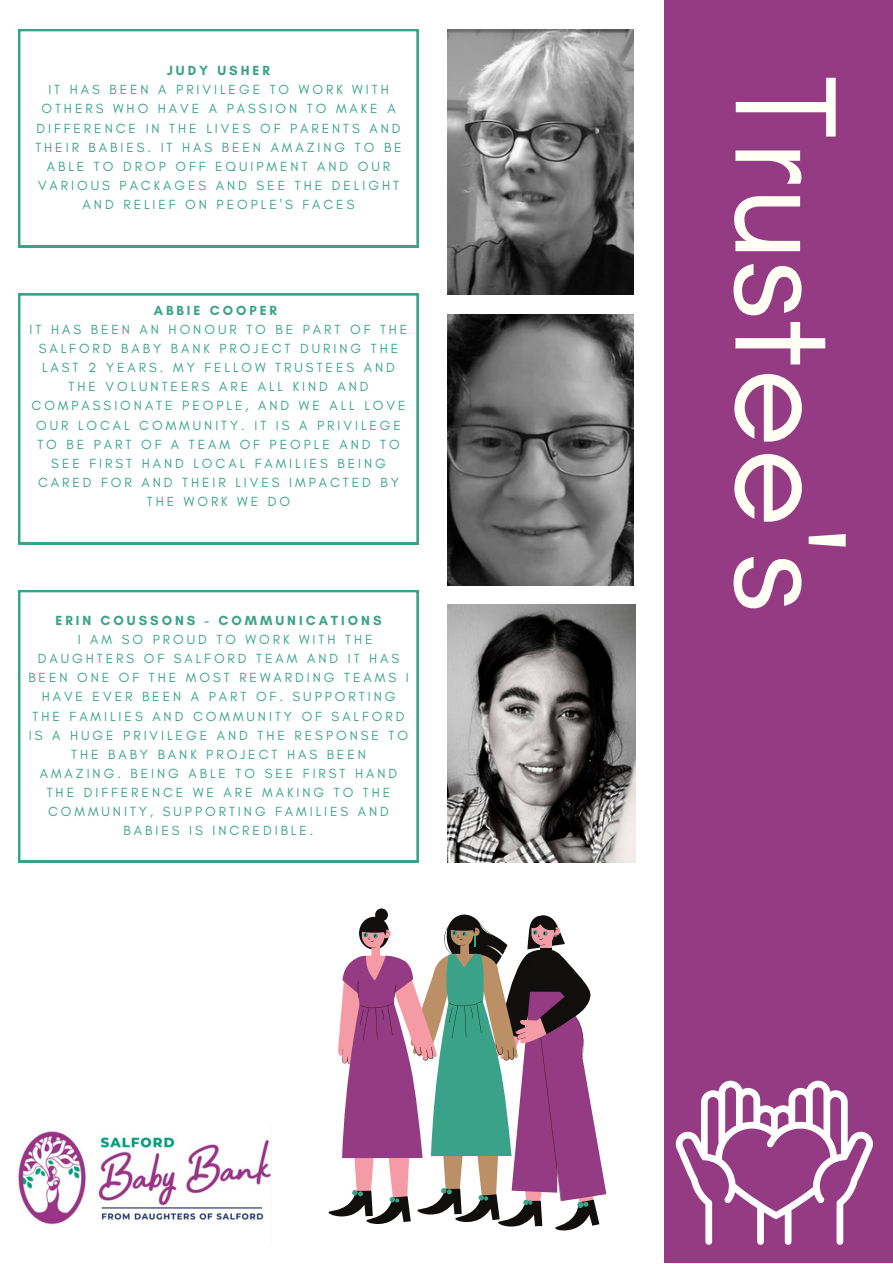
<style>
.page{position:relative;width:893px;height:1264px;background:#fff}
.page>*{position:absolute;margin:0;border:0;box-sizing:border-box;transform-origin:0 0}
.t1{font:146.85px "Glacial Indifference";color:#fffff4}
.t2{font:13.5px/19px "Glacial Indifference";letter-spacing:.22em;color:#3aa288;text-align:center}
.t3{font:700 13.5px "Glacial Indifference";letter-spacing:.22em;color:#3aa288}
</style>
<div class="page">
<div style="left:663px;top:0;width:229px;height:1262px;background:#953b83"></div>
<svg style="left:18px;top:29px;width:400px;height:218px"></svg>
<svg style="left:18px;top:293px;width:400px;height:251px"></svg>
<svg style="left:18px;top:590px;width:400px;height:272px"></svg>
<svg style="left:675px;top:1080px;width:198px;height:164px"></svg>
<img style="left:447px;top:604px;width:189px;height:258px">
<img style="left:447px;top:29px;width:186px;height:265px">
<img style="left:447px;top:314px;width:186px;height:271px">
<img style="left:18px;top:1131px;width:253px;height:94px">
<svg style="left:375px;top:908px;width:13px;height:13px"></svg>
<svg style="left:328px;top:913px;width:278px;height:317px"></svg>
<p class="t3" style="left:167px;top:62px;width:104px">JUDY USHER</p>
<p class="t2" style="left:35px;top:80px;width:368px">IT HAS BEEN A PRIVILEGE TO WORK WITH OTHERS WHO HAVE A PASSION TO MAKE A DIFFERENCE IN THE LIVES OF PARENTS AND THEIR BABIES. IT HAS BEEN AMAZING TO BE ABLE TO DROP OFF EQUIPMENT AND OUR VARIOUS PACKAGES AND SEE THE DELIGHT AND RELIEF ON PEOPLE'S FACES</p>
<p class="t3" style="left:154px;top:302px;width:125px">ABBIE COOPER</p>
<p class="t2" style="left:30px;top:320px;width:379px">IT HAS BEEN AN HONOUR TO BE PART OF THE SALFORD BABY BANK PROJECT DURING THE LAST 2 YEARS. MY FELLOW TRUSTEES AND THE VOLUNTEERS ARE ALL KIND AND COMPASSIONATE PEOPLE, AND WE ALL LOVE OUR LOCAL COMMUNITY. IT IS A PRIVILEGE TO BE PART OF A TEAM OF PEOPLE AND TO SEE FIRST HAND LOCAL FAMILIES BEING CARED FOR AND THEIR LIVES IMPACTED BY THE WORK WE DO</p>
<p class="t3" style="left:56px;top:612px;width:327px">ERIN COUSSONS - COMMUNICATIONS</p>
<p class="t2" style="left:78px;top:630px;width:296px">I AM SO PROUD TO WORK WITH THE</p>
<p class="t2" style="left:38px;top:649px;width:363px">DAUGHTERS OF SALFORD TEAM AND IT HAS</p>
<p class="t2" style="left:28px;top:668px;width:382px">BEEN ONE OF THE MOST REWARDING TEAMS I</p>
<p class="t2" style="left:42px;top:687px;width:355px">HAVE EVER BEEN A PART OF. SUPPORTING</p>
<p class="t2" style="left:33px;top:706px;width:373px">THE FAMILIES AND COMMUNITY OF SALFORD</p>
<p class="t2" style="left:29px;top:725px;width:381px">IS A HUGE PRIVILEGE AND THE RESPONSE TO</p>
<p class="t2" style="left:71px;top:744px;width:296px">THE BABY BANK PROJECT HAS BEEN</p>
<p class="t2" style="left:40px;top:763px;width:359px">AMAZING. BEING ABLE TO SEE FIRST HAND</p>
<p class="t2" style="left:47px;top:782px;width:345px">THE DIFFERENCE WE ARE MAKING TO THE</p>
<p class="t2" style="left:48px;top:801px;width:342px">COMMUNITY, SUPPORTING FAMILIES AND</p>
<p class="t2" style="left:124px;top:821px;width:191px">BABIES IS INCREDIBLE.</p>
<h1 class="t1" style="left:875px;top:75px;width:538px;rotate:90deg">Trustee's</h1>
</div>
